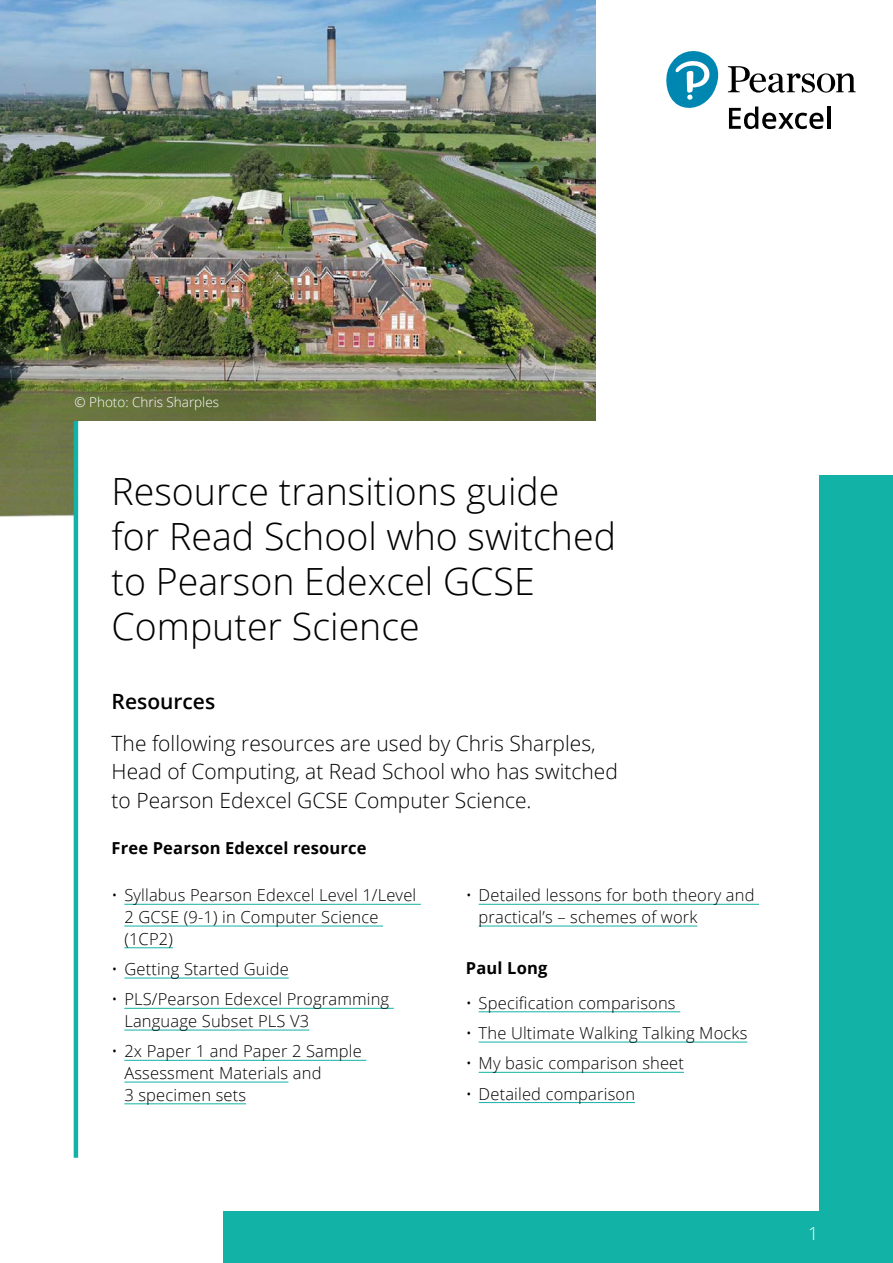
<style>
.page{position:relative;width:893px;height:1263px;background:#fff}
.page>*{position:absolute;margin:0;border:0;box-sizing:border-box;transform-origin:0 0}
.t1{font:300 37.5px/45px "Open Sans";color:#000}
.t2{font:300 21px/28.5px "Open Sans";color:#000}
.t3{font:600 21px "Open Sans";color:#000}
.t4{font:300 18px "Open Sans";color:#fff}
.t5{font:300 16.5px/21.8px "Open Sans";letter-spacing:.01em;color:#000}
.t6{font:700 16.5px "Open Sans";letter-spacing:.01em;color:#000}
.t7{font:300 13.5px "Open Sans";color:#fff}
</style>
<div class="page">
<img style="left:0;top:0;width:595px;height:517px">
<div style="left:223px;top:475px;width:670px;height:788px;background:#12b2a6"></div>
<div style="left:74px;top:421px;width:745px;height:789px;background:#fff"></div>
<hr style="left:74px;top:421px;width:4px;height:737px;background:#12b2a6">
<svg style="left:666px;top:51px;width:53px;height:57px"></svg>
<svg style="left:728px;top:66px;width:128px;height:27px"></svg>
<svg style="left:729px;top:107px;width:94px;height:22px"></svg>
<hr style="left:827px;top:107px;width:4px;height:22px;background:#000">
<hr style="left:124px;top:904px;width:297px;height:1px;background:#12b2a6">
<hr style="left:124px;top:926px;width:259px;height:1px;background:#12b2a6">
<hr style="left:124px;top:947px;width:49px;height:1px;background:#12b2a6">
<hr style="left:124px;top:978px;width:165px;height:1px;background:#12b2a6">
<hr style="left:124px;top:1008px;width:270px;height:1px;background:#12b2a6">
<hr style="left:124px;top:1030px;width:185px;height:1px;background:#12b2a6">
<hr style="left:124px;top:1060px;width:242px;height:1px;background:#12b2a6">
<hr style="left:124px;top:1082px;width:164px;height:1px;background:#12b2a6">
<hr style="left:124px;top:1103px;width:122px;height:1px;background:#12b2a6">
<hr style="left:479px;top:904px;width:280px;height:1px;background:#12b2a6">
<hr style="left:479px;top:926px;width:218px;height:1px;background:#12b2a6">
<hr style="left:479px;top:1011px;width:201px;height:1px;background:#12b2a6">
<hr style="left:479px;top:1042px;width:268px;height:1px;background:#12b2a6">
<hr style="left:479px;top:1072px;width:205px;height:1px;background:#12b2a6">
<hr style="left:479px;top:1102px;width:156px;height:1px;background:#12b2a6">
<p class="t7" style="left:74px;top:393px;width:146px">© Photo: Chris Sharples</p>
<h1 class="t1" style="left:112px;top:467px;width:506px">Resource transitions guide for Read School who switched to Pearson Edexcel GCSE<br>Computer Science</h1>
<p class="t3" style="left:112px;top:687px;width:105px">Resources</p>
<p class="t2" style="left:112px;top:728px;width:508px">The following resources are used by Chris Sharples,<br>Head of Computing, at Read School who has switched to Pearson Edexcel GCSE Computer Science.</p>
<p class="t6" style="left:112px;top:836px;width:256px">Free Pearson Edexcel resource</p>
<p class="t5" style="left:124px;top:884px;width:293px;text-indent:-13px">• Syllabus Pearson Edexcel Level 1/Level<br>2 GCSE (9-1) in Computer Science (1CP2)</p>
<p class="t5" style="left:112px;top:958px;width:179px">• Getting Started Guide</p>
<p class="t5" style="left:124px;top:988px;width:266px;text-indent:-13px">• PLS/Pearson Edexcel Programming<br>Language Subset PLS V3</p>
<p class="t5" style="left:124px;top:1040px;width:239px;text-indent:-13px">• 2x Paper 1 and Paper 2 Sample<br>Assessment Materials and<br>3 specimen sets</p>
<p class="t5" style="left:479px;top:884px;width:277px;text-indent:-13px">• Detailed lessons for both theory and practical’s – schemes of work</p>
<p class="t6" style="left:466px;top:957px;width:83px">Paul Long</p>
<p class="t5" style="left:466px;top:991px;width:211px">• Specification comparisons</p>
<p class="t5" style="left:466px;top:1022px;width:283px">• The Ultimate Walking Talking Mocks</p>
<p class="t5" style="left:466px;top:1052px;width:220px">• My basic comparison sheet</p>
<p class="t5" style="left:466px;top:1082px;width:171px">• Detailed comparison</p>
<p class="t4" style="left:808px;top:1221px;width:12px">1</p>
</div>
